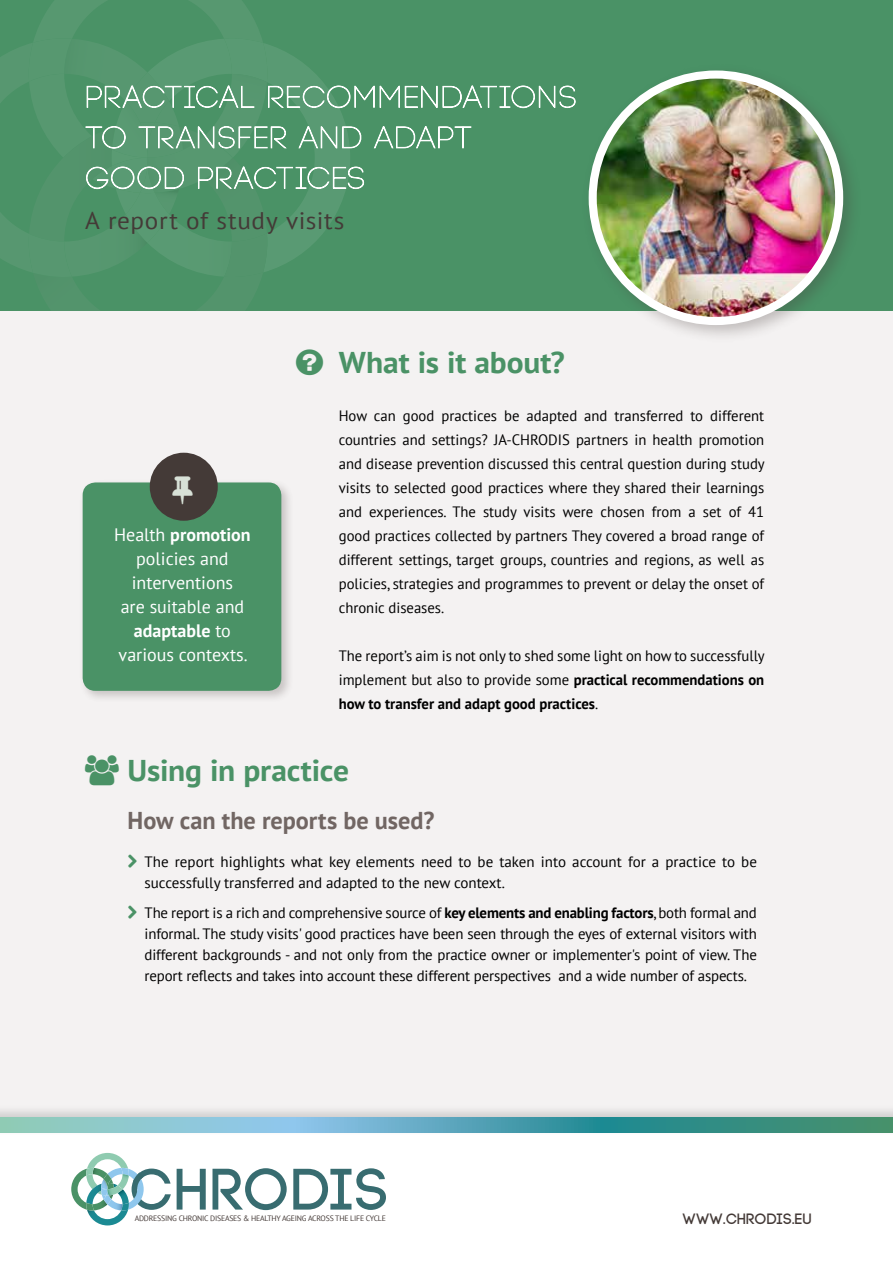
<style>
.page{position:relative;width:893px;height:1263px;background:#fff}
.page>*{position:absolute;margin:0;border:0;box-sizing:border-box;transform-origin:0 0}
.t1{font:700 58.35px "Code";letter-spacing:.05em;color:#386c70}
.t2{font:700 30px "PT Sans";letter-spacing:-.005em;color:#4a9266;scale:1.05 1}
.t3{font:700 24.3px "PT Sans";color:#716663}
.t4{font:24px "PT Sans";letter-spacing:.025em;color:#443a37;scale:1.05 1}
.t5{font:18px/24px "PT Sans";color:#fff;text-align:center}
.t6{font:15px/24px "PT Sans";color:#000;text-align:justify}
.t7{font:15px "Code Pro Demo";color:#443a37}
.t8{font:7.8px "PT Sans";letter-spacing:-.025em;color:#443a37}
.s1{font-weight:700}
</style>
<div class="page">
<div style="left:0;top:0;width:893px;height:311px;background:#4a9266"></div>
<div style="left:0;top:311px;width:893px;height:814px;background:#f4f2f2"></div>
<div style="left:78px;top:479px;width:216px;height:224px;background:#443a37;opacity:.25"></div>
<div style="left:83px;top:482px;width:198px;height:209px;background:#4a9266;border-radius:13px"></div>
<div style="left:0;top:1105px;width:893px;height:32px;background:#000;opacity:.15"></div>
<svg style="left:0;top:1117px;width:893px;height:16px;background:#5fa9b0"></svg>
<svg style="left:71px;top:1153px;width:73px;height:72px"></svg>
<svg style="left:0;top:0;width:576px;height:277px"></svg>
<div style="left:581px;top:63px;width:281px;height:281px;background:#443a37;opacity:.3"></div>
<img style="left:593px;top:75px;width:246px;height:246px;border-radius:123px">
<div style="left:589px;top:71px;width:254px;height:254px;border:8px solid #fff;border-radius:50%"></div>
<div style="left:150px;top:453px;width:68px;height:68px;background:#443a37;border-radius:50%"></div>
<h3 class="t4" style="left:85px;top:205px;width:249px">A report of study visits</h3>
<p class="t5" style="left:114px;top:522px;width:138px">Health <span class="s1">promotion </span>policies and interventions<br>are suitable and <span class="s1">adaptable</span> to various contexts.</p>
<h2 class="t2" style="left:339px;top:343px;width:217px">What is it about?</h2>
<p class="t6" style="left:339px;top:403px;width:428px">How can good practices be adapted and transferred to different countries and settings? JA-CHRODIS partners in health promotion and disease prevention discussed this central question during study visits to selected good practices where they shared their learnings and experiences. The study visits were chosen from a set of 41 good practices collected by partners They covered a broad range of different settings, target groups, countries and regions, as well as policies, strategies and programmes to prevent or delay the onset of chronic diseases.</p>
<p class="t6" style="left:339px;top:643px;width:428px">The report’s aim is not only to shed some light on how to successfully implement but also to provide some <span class="s1">practical recommendations on how to transfer and adapt good practices</span>.</p>
<h2 class="t2" style="left:128px;top:751px;width:212px">Using in practice</h2>
<h3 class="t3" style="left:128px;top:804px;width:308px">How can the reports be used?</h3>
<p class="t6" style="left:145px;top:851px;width:614px;line-height:21px">The report highlights what key elements need to be taken into account for a practice to be successfully transferred and adapted to the new context.</p>
<p class="t6" style="left:145px;top:901px;width:614px;line-height:21px">The report is a rich and comprehensive source of <span class="s1">key elements and enabling factors</span>, both formal and informal. The study visits' good practices have been seen through the eyes of external visitors with different backgrounds - and not only from the practice owner or implementer's point of view. The report reflects and takes into account these different perspectives and a wide number of aspects.</p>
<h1 class="t1" style="left:131px;top:1160px;width:258px">CHRoDIS</h1>
<p class="t8" style="left:135px;top:1213px;width:253px">ADDRESSING CHRONIC DISEASES &amp; HEALTHY AGEING ACROSS THE LIFE CYCLE</p>
<p class="t7" style="left:683px;top:1211px;width:131px">WWW.CHRODIS.EU</p>
</div>
